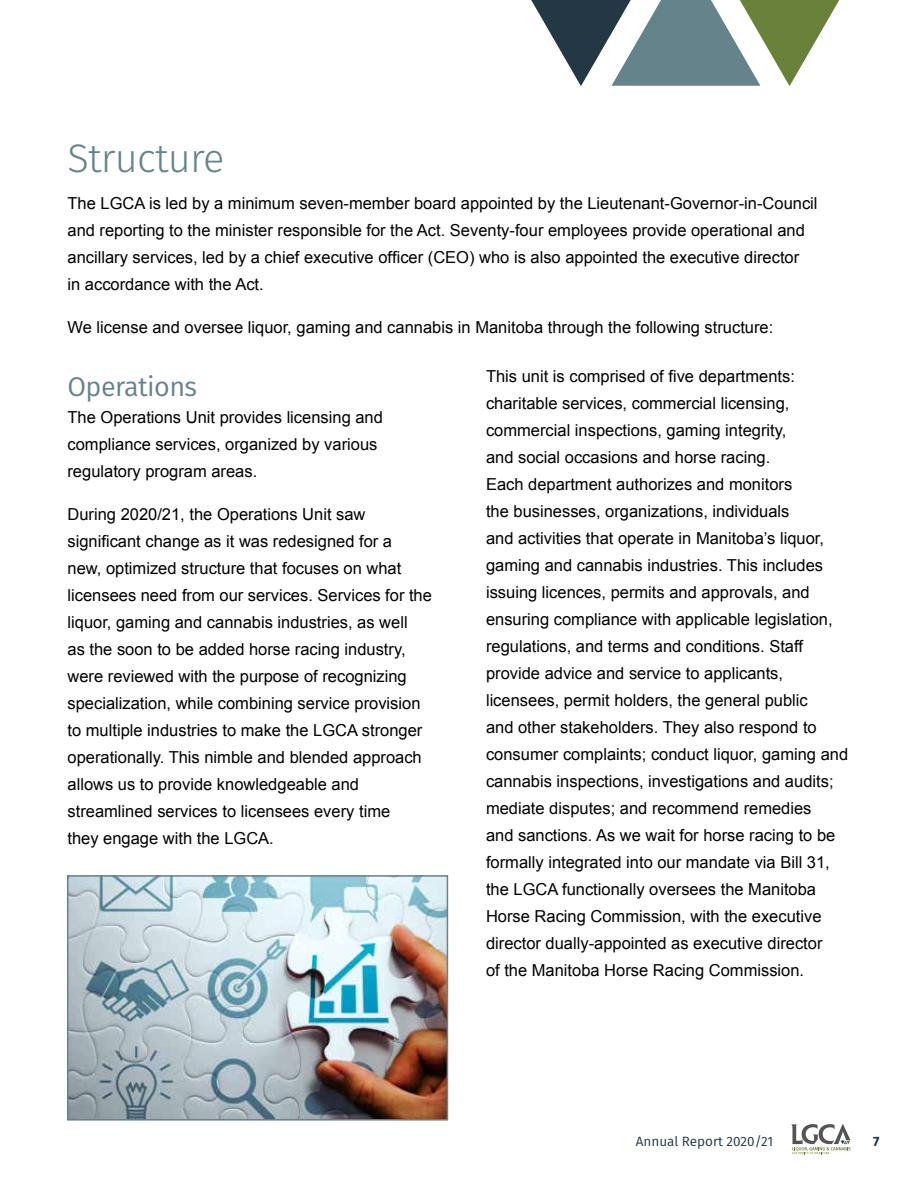
<style>
.page{position:relative;width:918px;height:1188px;background:#fff}
.page>*{position:absolute;margin:0;border:0;box-sizing:border-box;transform-origin:0 0}
.t1{font:300 39.75px "Fira Sans";letter-spacing:-.02em;color:#64838b}
.t2{font:27px "Fira Sans";letter-spacing:-.02em;color:#65838c}
.t3{font:16.5px/27px "Arial";color:#000}
.t4{font:13.5px "Fira Sans";color:#233744}
.t5{font:700 13.5px "Fira Sans";color:#233744}
</style>
<div class="page">
<svg style="left:791px;top:1124px;width:59px;height:30px"></svg>
<svg style="left:531px;top:0;width:308px;height:86px"></svg>
<img style="left:70px;top:878px;width:375px;height:240px">
<div style="left:67px;top:875px;width:381px;height:246px;border:2px solid #64838b"></div>
<h1 class="t1" style="left:68px;top:130px;width:158px">Structure</h1>
<p class="t3" style="left:68px;top:190px;width:752px">The LGCA is led by a minimum seven-member board appointed by the Lieutenant-Governor-in-Council and reporting to the minister responsible for the Act. Seventy-four employees provide operational and ancillary services, led by a chief executive officer (CEO) who is also appointed the executive director<br>in accordance with the Act.</p>
<p class="t3" style="left:68px;top:314px;width:707px">We license and oversee liquor, gaming and cannabis in Manitoba through the following structure:</p>
<h2 class="t2" style="left:68px;top:366px;width:131px">Operations</h2>
<p class="t3" style="left:68px;top:404px;width:317px">The Operations Unit provides licensing and compliance services, organized by various regulatory program areas.</p>
<p class="t3" style="left:68px;top:501px;width:366px">During 2020/21, the Operations Unit saw significant change as it was redesigned for a<br>new, optimized structure that focuses on what licensees need from our services. Services for the liquor, gaming and cannabis industries, as well<br>as the soon to be added horse racing industry, were reviewed with the purpose of recognizing specialization, while combining service provision to multiple industries to make the LGCA stronger operationally. This nimble and blended approach allows us to provide knowledgeable and streamlined services to licensees every time<br>they engage with the LGCA.</p>
<p class="t3" style="left:486px;top:363px;width:364px">This unit is comprised of five departments: charitable services, commercial licensing, commercial inspections, gaming integrity,<br>and social occasions and horse racing.<br>Each department authorizes and monitors<br>the businesses, organizations, individuals<br>and activities that operate in Manitoba’s liquor, gaming and cannabis industries. This includes issuing licences, permits and approvals, and ensuring compliance with applicable legislation, regulations, and terms and conditions. Staff provide advice and service to applicants, licensees, permit holders, the general public<br>and other stakeholders. They also respond to consumer complaints; conduct liquor, gaming and cannabis inspections, investigations and audits; mediate disputes; and recommend remedies<br>and sanctions. As we wait for horse racing to be formally integrated into our mandate via Bill 31, the LGCA functionally oversees the Manitoba Horse Racing Commission, with the executive director dually-appointed as executive director<br>of the Manitoba Horse Racing Commission.</p>
<p class="t4" style="left:636px;top:1131px;width:139px">Annual Report 2020/21</p>
<p class="t5" style="left:873px;top:1130px;width:8px">7</p>
</div>
